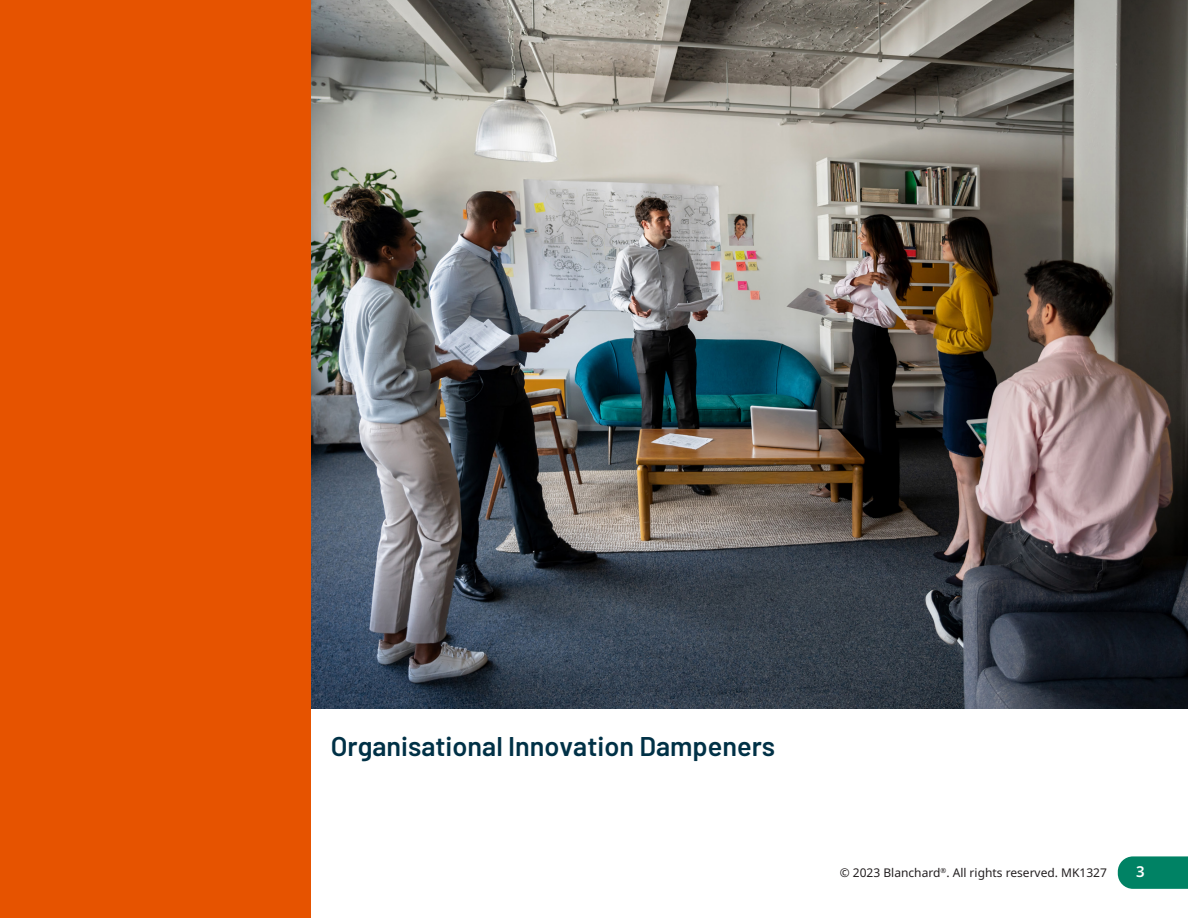
<style>
.page{position:relative;width:1188px;height:918px;background:#fff}
.page>*{position:absolute;margin:0;border:0;box-sizing:border-box;transform-origin:0 0}
.t1{font:600 27px "Barlow";color:#003146}
.t2{font:600 15px "Noto Sans";color:#fff}
.t3{font:12px "Noto Sans";color:#231f20}
</style>
<div class="page">
<svg style="left:1118px;top:856px;width:70px;height:33px;background:#0e896d"></svg>
<img style="left:310px;top:0;width:878px;height:709px">
<div style="left:0;top:0;width:310px;height:918px;background:#e65300"></div>
<h2 class="t1" style="left:331px;top:726px;width:446px">Organisational Innovation Dampeners</h2>
<p class="t3" style="left:840px;top:866px;width:269px">© 2023 Blanchard<sup>®</sup>. All rights reserved. MK1327</p>
<p class="t2" style="left:1136px;top:863px;width:10px">3</p>
</div>
